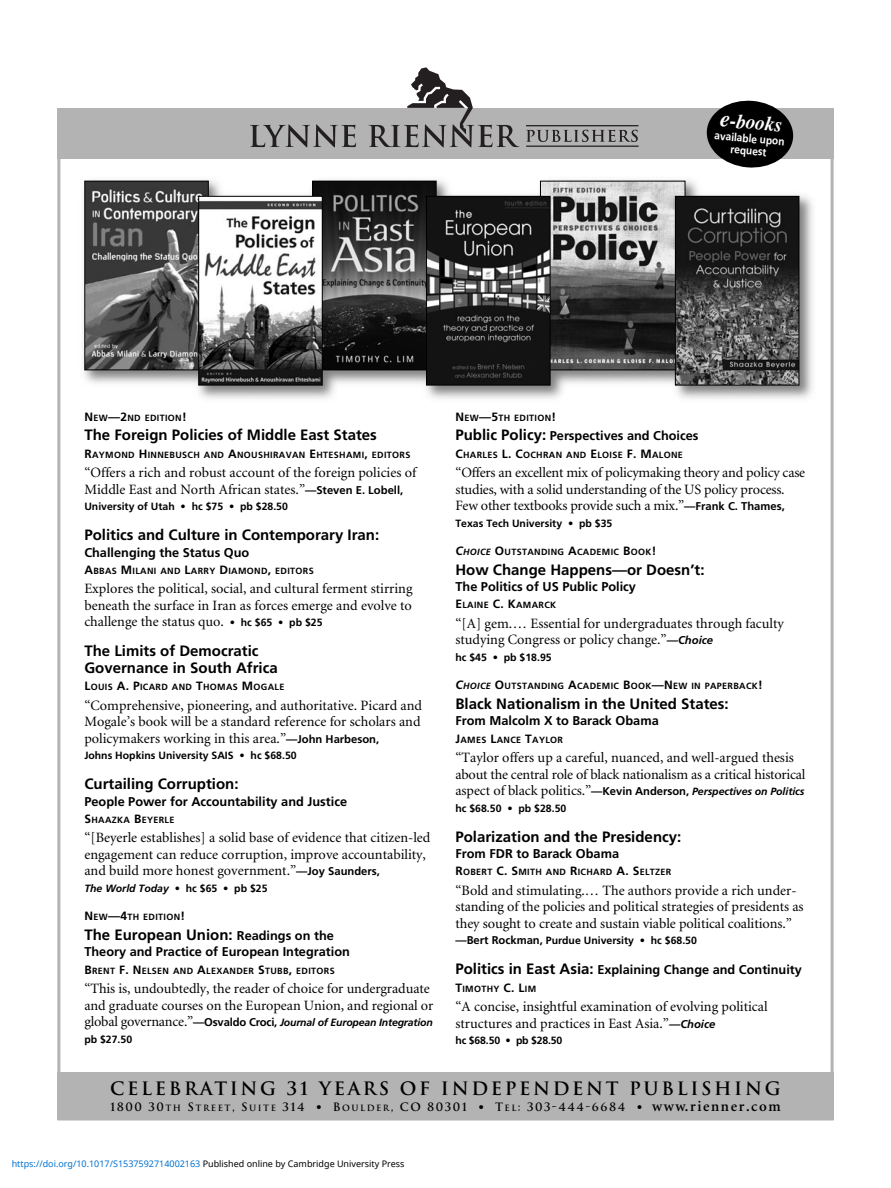
<style>
.page{position:relative;width:891px;height:1188px;background:#fff}
.page>*{position:absolute;margin:0;border:0;box-sizing:border-box;transform-origin:0 0}
.t1{font:italic 700 20.4px "Times";color:#fff;scale:.95 1}
.t2{font:700 18px "Trajan";letter-spacing:.145em;color:#000}
.t3{font:700 15px/16.5px "Frutiger";color:#000}
.t4{font:14.25px/16.5px "Minion";color:#000}
.t5{font:700 12.75px "Frutiger";color:#000}
.t6{font:700 11.25px "Trajan";letter-spacing:.135em;color:#000}
.t7{font:700 11.25px/12px "Frutiger";color:#fff;text-align:center;scale:.9 1}
.t8{font:700 10.5px "Frutiger";color:#000}
.t9{font:italic 700 10.5px/16.5px "Frutiger";letter-spacing:-.015em;color:#000}
.t10{font:700 9px "Frutiger";letter-spacing:.035em;color:#000}
.t11{font:9px "Noto Sans";color:#0172cf}
.s1{font-size:23.7px}
.s2{font-size:12px}
.s3{font-family:"Frutiger";font-weight:700;font-size:11.25px}
.s4{font-family:"Frutiger";font-weight:700;font-size:10.5px}
.s5{font-style:normal}
.s6{font-size:12.75px}
.s7{font-family:"Minion";font-weight:400;font-style:normal;font-size:14.25px}
.s8{font-style:normal;font-size:11.25px}
.s9{font-size:15px}
.s10{font-style:italic;font-size:12px}
.s11{font-style:italic}
.s12{font-family:"Frutiger";font-weight:700;font-style:italic;font-size:11.25px}
.s13{font-family:"Frutiger";font-weight:700;font-style:italic;font-size:10.5px}
.s14{font-size:11.25px}
.s15{font-size:8.4px}
.s16{font-family:"Frutiger"}
.s17{font-family:"Minion";font-weight:600;font-size:15px}
.s18{color:#000}
</style>
<div class="page">
<div style="left:57px;top:1072px;width:777px;height:48px;background:#b3b3b3"></div>
<div style="left:57px;top:108px;width:777px;height:51px;background:#b3b3b3"></div>
<svg style="left:250px;top:124px;width:106px;height:23px"></svg>
<hr style="left:526px;top:125px;width:112px;height:1px;background:#231f20">
<hr style="left:526px;top:146px;width:113px;height:1px;background:#231f20">
<svg style="left:526px;top:130px;width:112px;height:12px"></svg>
<svg style="left:369px;top:67px;width:150px;height:80px"></svg>
<img style="left:83px;top:180px;width:730px;height:219px">
<img style="left:542px;top:183px;width:141px;height:185px">
<div style="left:540px;top:181px;width:145px;height:189px;border:1px solid #000"></div>
<img style="left:677px;top:198px;width:120px;height:185px">
<div style="left:675px;top:196px;width:124px;height:189px;border:1px solid #000"></div>
<img style="left:314px;top:183px;width:121px;height:185px">
<div style="left:312px;top:181px;width:125px;height:189px;border:1px solid #000"></div>
<img style="left:86px;top:183px;width:121px;height:185px">
<div style="left:84px;top:181px;width:125px;height:189px;border:1px solid #000"></div>
<img style="left:200px;top:198px;width:121px;height:185px">
<div style="left:198px;top:196px;width:125px;height:189px;border:1px solid #000"></div>
<img style="left:428px;top:198px;width:121px;height:185px">
<div style="left:426px;top:196px;width:125px;height:189px;border:1px solid #000"></div>
<svg style="left:706px;top:100px;width:88px;height:68px"></svg>
<p class="t1" style="left:721px;top:112px;width:67px;rotate:5deg"><span class="s1">e</span>-books</p>
<p class="t7" style="left:715px;top:130px;width:80px;rotate:5deg">available upon request</p>
<p class="t10" style="left:84px;top:414px;width:104px"><span class="s2">N</span>EW<span class="s2">—2</span>ND EDITION<span class="s2">!</span></p>
<p class="t3" style="left:84px;top:428px;width:294px">The Foreign Policies of Middle East States</p>
<p class="t10" style="left:84px;top:451px;width:327px"><span class="s2">R</span>AYMOND <span class="s2">H</span>INNEBUSCH AND <span class="s2">A</span>NOUSHIRAVAN <span class="s2">E</span>HTESHAMI<span class="s2">,</span> EDITORS</p>
<p class="t4" style="left:84px;top:465px;width:333px">“Offers a rich and robust account of the foreign policies of<br>Middle East and North African states.”<span class="s3">—Steven E. Lobell,</span></p>
<p class="t8" style="left:84px;top:502px;width:205px">University of Utah • hc $75 • pb $28.50</p>
<p class="t3" style="left:84px;top:528px;width:296px">Politics and Culture in Contemporary Iran:</p>
<p class="t5" style="left:84px;top:547px;width:167px">Challenging the Status Quo</p>
<p class="t10" style="left:84px;top:567px;width:231px"><span class="s2">A</span>BBAS <span class="s2">M</span>ILANI AND <span class="s2">L</span>ARRY <span class="s2">D</span>IAMOND<span class="s2">,</span> EDITORS</p>
<p class="t4" style="left:84px;top:582px;width:330px;text-align:justify">Explores the political, social, and cultural ferment stirring beneath the surface in Iran as forces emerge and evolve to challenge the status quo. <span class="s4">• hc $65 • pb $25</span></p>
<p class="t3" style="left:84px;top:644px;width:195px">The Limits of Democratic<br>Governance in South Africa</p>
<p class="t10" style="left:84px;top:683px;width:201px"><span class="s2">L</span>OUIS <span class="s2">A. P</span>ICARD AND <span class="s2">T</span>HOMAS <span class="s2">M</span>OGALE</p>
<p class="t4" style="left:84px;top:698px;width:339px;text-align:justify">“Comprehensive, pioneering, and authoritative. Picard and Mogale’s book will be a standard reference for scholars and policymakers working in this area.”<span class="s3">—John Harbeson,</span></p>
<p class="t8" style="left:84px;top:751px;width:214px">Johns Hopkins University SAIS • hc $68.50</p>
<p class="t3" style="left:84px;top:777px;width:156px">Curtailing Corruption:</p>
<p class="t5" style="left:84px;top:796px;width:264px">People Power for Accountability and Justice</p>
<p class="t10" style="left:84px;top:816px;width:92px"><span class="s2">S</span>HAAZKA <span class="s2">B</span>EYERLE</p>
<p class="t4" style="left:84px;top:831px;width:348px">“[Beyerle establishes] a solid base of evidence that citizen-led engagement can reduce corruption, improve accountability, and build more honest government.”<span class="s3">—Joy Saunders,</span></p>
<p class="t9" style="left:84px;top:881px;width:185px">The World Today <span class="s5">• hc $65 • pb $25</span></p>
<p class="t10" style="left:84px;top:914px;width:102px"><span class="s2">N</span>EW<span class="s2">—4</span>TH EDITION<span class="s2">!</span></p>
<p class="t3" style="left:84px;top:928px;width:251px">The European Union: <span class="s6">Readings on the</span></p>
<p class="t5" style="left:84px;top:947px;width:267px">Theory and Practice of European Integration</p>
<p class="t10" style="left:84px;top:967px;width:252px"><span class="s2">B</span>RENT <span class="s2">F. N</span>ELSEN AND <span class="s2">A</span>LEXANDER <span class="s2">S</span>TUBB<span class="s2">,</span> EDITORS</p>
<p class="t4" style="left:84px;top:981px;width:351px">“This is, undoubtedly, the reader of choice for undergraduate and graduate courses on the European Union, and regional or</p>
<p class="t9" style="left:84px;top:1015px;width:350px"><span class="s7">global governance.”</span><span class="s8">—Osvaldo Croci,</span> Journal of European Integration <span class="s5">pb $27.50</span></p>
<p class="t10" style="left:455px;top:414px;width:102px"><span class="s2">N</span>EW<span class="s2">—5</span>TH EDITION<span class="s2">!</span></p>
<p class="t5" style="left:455px;top:431px;width:245px"><span class="s9">Public Policy:</span> Perspectives and Choices</p>
<p class="t10" style="left:455px;top:451px;width:229px"><span class="s2">C</span>HARLES <span class="s2">L. C</span>OCHRAN AND <span class="s2">E</span>LOISE <span class="s2">F. M</span>ALONE</p>
<p class="t4" style="left:455px;top:465px;width:351px">“Offers an excellent mix of policymaking theory and policy case studies, with a solid understanding of the US policy process.<br>Few other textbooks provide such a mix.”<span class="s3">—Frank C. Thames,</span></p>
<p class="t8" style="left:455px;top:519px;width:158px">Texas Tech University • pb $35</p>
<p class="t10" style="left:455px;top:548px;width:202px"><span class="s10">C</span><span class="s11">HOICE</span> <span class="s2">O</span>UTSTANDING <span class="s2">A</span>CADEMIC <span class="s2">B</span>OOK<span class="s2">!</span></p>
<p class="t3" style="left:455px;top:562px;width:251px">How Change Happens—or Doesn’t:</p>
<p class="t5" style="left:455px;top:581px;width:182px">The Politics of US Public Policy</p>
<p class="t10" style="left:455px;top:602px;width:102px"><span class="s2">E</span>LAINE <span class="s2">C. K</span>AMARCK</p>
<p class="t4" style="left:455px;top:616px;width:330px">“[A] gem.… Essential for undergraduates through faculty studying Congress or policy change.”<span class="s12">—Choice</span></p>
<p class="t8" style="left:455px;top:653px;width:98px">hc $45 • pb $18.95</p>
<p class="t10" style="left:455px;top:683px;width:309px"><span class="s10">C</span><span class="s11">HOICE</span> <span class="s2">O</span>UTSTANDING <span class="s2">A</span>CADEMIC <span class="s2">B</span>OOK<span class="s2">—N</span>EW IN PAPERBACK<span class="s2">!</span></p>
<p class="t3" style="left:455px;top:696px;width:275px">Black Nationalism in the United States:</p>
<p class="t5" style="left:455px;top:716px;width:205px">From Malcolm X to Barack Obama</p>
<p class="t10" style="left:455px;top:736px;width:109px"><span class="s2">J</span>AMES <span class="s2">L</span>ANCE <span class="s2">T</span>AYLOR</p>
<p class="t4" style="left:455px;top:750px;width:352px">“Taylor offers up a careful, nuanced, and well-argued thesis about the central role of black nationalism as a critical historical aspect of black politics.”<span class="s3">—Kevin Anderson,</span> <span class="s13">Perspectives on Politics</span></p>
<p class="t8" style="left:455px;top:804px;width:112px">hc $68.50 • pb $28.50</p>
<p class="t3" style="left:455px;top:829px;width:227px">Polarization and the Presidency:</p>
<p class="t5" style="left:455px;top:849px;width:165px">From FDR to Barack Obama</p>
<p class="t10" style="left:455px;top:869px;width:217px"><span class="s2">R</span>OBERT <span class="s2">C. S</span>MITH AND <span class="s2">R</span>ICHARD <span class="s2">A. S</span>ELTZER</p>
<p class="t4" style="left:455px;top:883px;width:350px">“Bold and stimulating.… The authors provide a rich under&shy;standing of the policies and political strategies of presidents as they sought to create and sustain viable political coalitions.”</p>
<p class="t8" style="left:455px;top:936px;width:243px"><span class="s14">—Bert Rockman,</span> Purdue University • hc $68.50</p>
<p class="t5" style="left:455px;top:965px;width:348px"><span class="s9">Politics in East Asia:</span> Explaining Change and Continuity</p>
<p class="t10" style="left:455px;top:985px;width:82px"><span class="s2">T</span>IMOTHY <span class="s2">C. L</span>IM</p>
<p class="t4" style="left:455px;top:1000px;width:314px">“A concise, insightful examination of evolving political structures and practices in East Asia.”<span class="s12">—Choice</span></p>
<p class="t8" style="left:455px;top:1036px;width:109px">hc $68.50 • pb $28.50</p>
<p class="t2" style="left:110px;top:1078px;width:672px">CELEBRATING 31 YEARS OF INDEPENDENT PUBLISHING</p>
<p class="t6" style="left:110px;top:1101px;width:672px">1800 30<span class="s15">TH</span> S<span class="s15">TREET</span>, S<span class="s15">UITE</span> 314 <span class="s16">•</span> B<span class="s15">OULDER</span>, CO 80301 <span class="s16">•</span> T<span class="s15">EL</span>: 303-444-6684 <span class="s16">•</span> <span class="s17">www.rienner.com</span></p>
<p class="t11" style="left:12px;top:1157px;width:394px">https://doi.org/10.1017/S1537592714002163 <span class="s18">Published online by Cambridge University Press</span></p>
</div>
